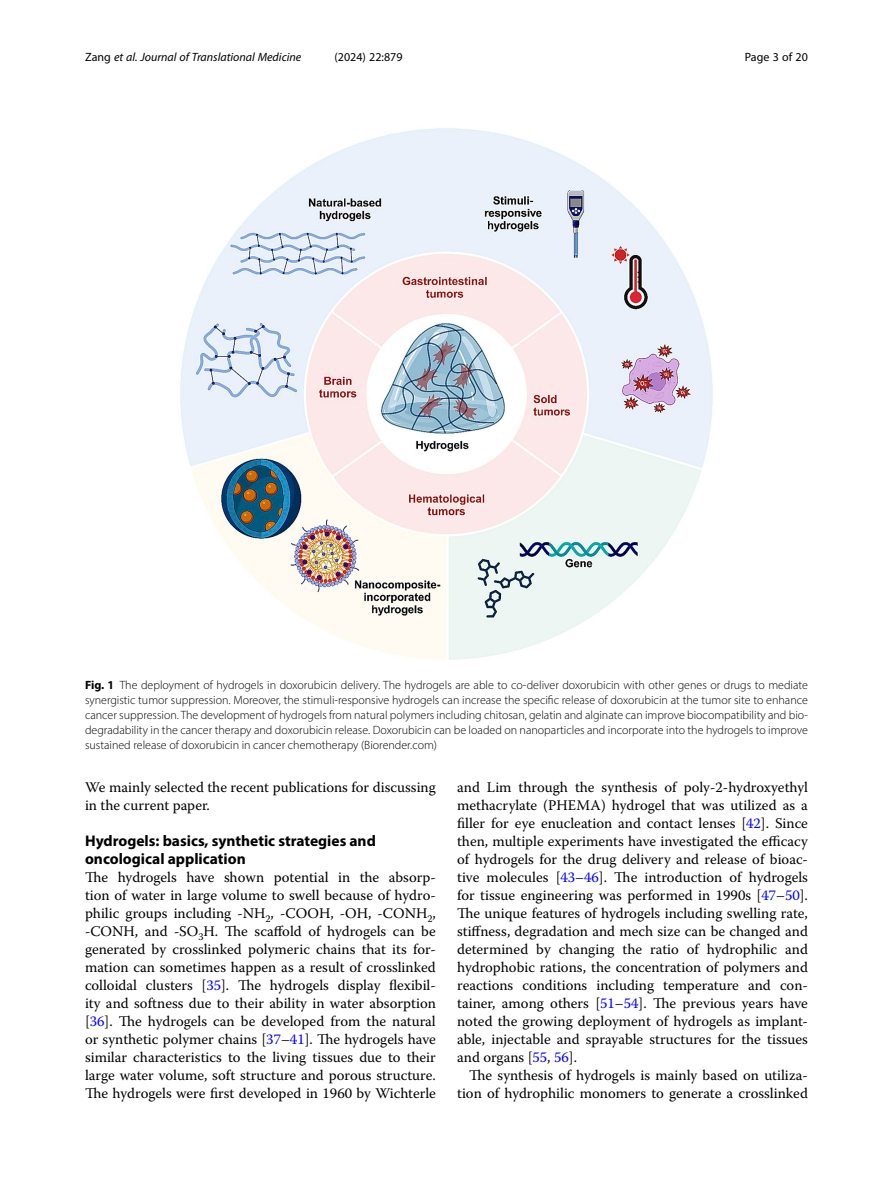
<style>
.page{position:relative;width:893px;height:1191px;background:#fff}
.page>*{position:absolute;margin:0;border:0;box-sizing:border-box;transform-origin:0 0}
.Head_1{font:700 15.45px/18px "Myriad Pro";color:#000}
.Body_Text{font:14.7px/18px "Warnock Pro";color:#000;text-align:justify}
.Body_Text_Indent{font:14.7px/18px "Warnock Pro";color:#000;text-align:right}
.Figure_Caption{font:300 12px/15px "Myriad Pro";color:#000;text-align:justify}
.t1{font:italic 12px "Myriad Pro";color:#000}
.t2{font:12px "Myriad Pro";color:#000}
.s1{font-style:normal}
.s2{font-weight:700}
.s3{color:#00f}
</style>
<div class="page">
<img style="left:180px;top:128px;width:533px;height:532px">
<p class="t1" style="left:85px;top:50px;width:218px"><span class="s1">Zang</span> et al. Journal of Translational Medicine</p>
<p class="t2" style="left:334px;top:50px;width:70px">(2024) 22:879</p>
<p class="t2" style="left:745px;top:50px;width:65px">Page 3 of 20</p>
<p class="Figure_Caption" style="left:85px;top:677px;width:724px"><span class="s2">Fig. 1</span> The deployment of hydrogels in doxorubicin delivery. The hydrogels are able to co-deliver doxorubicin with other genes or drugs to mediate synergistic tumor suppression. Moreover, the stimuli-responsive hydrogels can increase the specific release of doxorubicin at the tumor site to enhance cancer suppression. The development of hydrogels from natural polymers including chitosan, gelatin and alginate can improve biocompatibility and bio&shy;degradability in the cancer therapy and doxorubicin release. Doxorubicin can be loaded on nanoparticles and incorporate into the hydrogels to improve sustained release of doxorubicin in cancer chemotherapy (Biorender.com)</p>
<p class="Body_Text" style="left:85px;top:778px;width:352px">We mainly selected the recent publications for discussing in the current paper.</p>
<p class="Head_1" style="left:85px;top:831px;width:292px">Hydrogels: basics, synthetic strategies and oncological application</p>
<p class="Body_Text" style="left:85px;top:868px;width:352px">The hydrogels have shown potential in the absorp&shy;tion of water in large volume to swell because of hydro&shy;philic groups including -NH<sub>2</sub>, -COOH, -OH, -CONH<sub>2</sub>, -CONH, and -SO<sub>3</sub>H. The scaffold of hydrogels can be generated by crosslinked polymeric chains that its for&shy;mation can sometimes happen as a result of crosslinked colloidal clusters [<span class="s3">35</span>]. The hydrogels display flexibil&shy;ity and softness due to their ability in water absorption [<span class="s3">36</span>]. The hydrogels can be developed from the natural or synthetic polymer chains [<span class="s3">37</span>–<span class="s3">41</span>]. The hydrogels have similar characteristics to the living tissues due to their large water volume, soft structure and porous structure.<br>The hydrogels were first developed in 1960 by Wichterle</p>
<p class="Body_Text" style="left:457px;top:778px;width:352px">and Lim through the synthesis of poly-2-hydroxyethyl methacrylate (PHEMA) hydrogel that was utilized as a filler for eye enucleation and contact lenses [<span class="s3">42</span>]. Since then, multiple experiments have investigated the efficacy of hydrogels for the drug delivery and release of bioac&shy;tive molecules [<span class="s3">43</span>–<span class="s3">46</span>]. The introduction of hydrogels for tissue engineering was performed in 1990s [<span class="s3">47</span>–<span class="s3">50</span>].<br>The unique features of hydrogels including swelling rate, stiffness, degradation and mech size can be changed and determined by changing the ratio of hydrophilic and hydrophobic rations, the concentration of polymers and reactions conditions including temperature and con&shy;tainer, among others [<span class="s3">51</span>–<span class="s3">54</span>]. The previous years have noted the growing deployment of hydrogels as implant&shy;able, injectable and sprayable structures for the tissues and organs [<span class="s3">55</span>, <span class="s3">56</span>].</p>
<p class="Body_Text_Indent" style="left:457px;top:1066px;width:352px">The synthesis of hydrogels is mainly based on utiliza&shy;tion of hydrophilic monomers to generate a crosslinked</p>
</div>
